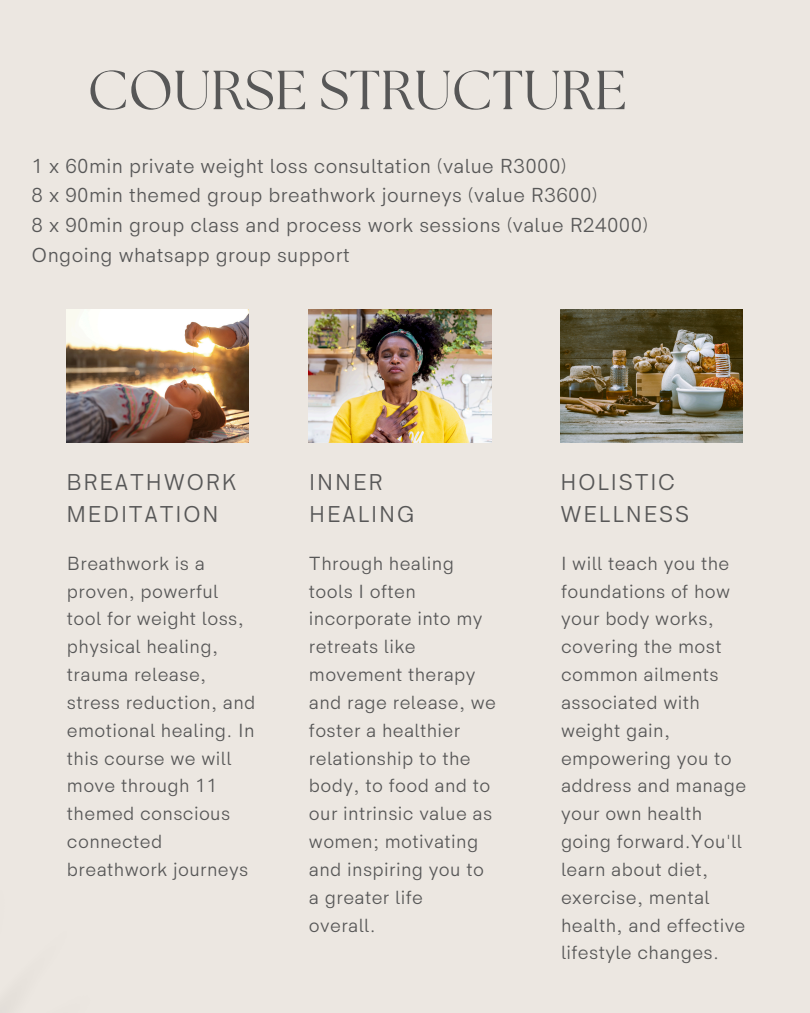
<style>
.page{position:relative;width:810px;height:1013px;background:#fff}
.page>*{position:absolute;margin:0;border:0;box-sizing:border-box;transform-origin:0 0}
.t1{font:54.9px "The Seasons";letter-spacing:.005em;color:#575757}
.t2{font:23.1px/31.6px "HK Sentiments";letter-spacing:.05em;color:#575757}
.t3{font:20.5px "HK Sentiments";letter-spacing:.02em;color:#575757}
.t4{font:19.2px/27.8px "HK Sentiments";letter-spacing:.02em;color:#575757}
</style>
<div class="page">
<div style="left:0;top:0;width:810px;height:1012px;background:#ece7e1"></div>
<img style="left:66px;top:310px;width:182px;height:133px">
<img style="left:309px;top:310px;width:182px;height:133px">
<img style="left:560px;top:310px;width:182px;height:133px">
<h1 class="t1" style="left:88px;top:65px;width:541px">COURSE STRUCTURE</h1>
<p class="t3" style="left:32px;top:154px;width:537px">1 x 60min private weight loss consultation (value R3000)</p>
<h2 class="t3" style="left:32px;top:184px;width:568px">8 x 90min themed group breathwork journeys (value R3600)</h2>
<p class="t3" style="left:32px;top:214px;width:618px">8 x 90min group class and process work sessions (value R24000)</p>
<p class="t3" style="left:32px;top:243px;width:320px">Ongoing whatsapp group support</p>
<p class="t2" style="left:66px;top:467px;width:172px">BREATHWORK<br>MEDITATION</p>
<p class="t4" style="left:67px;top:550px;width:190px">Breathwork is a proven, powerful tool for weight loss, physical healing, trauma release, stress reduction, and emotional healing. In this course we will move through 11 themed conscious connected breathwork journeys</p>
<p class="t2" style="left:309px;top:467px;width:107px">INNER<br>HEALING</p>
<p class="t4" style="left:309px;top:550px;width:189px">Through healing tools I often incorporate into my retreats like movement therapy and rage release, we foster a healthier relationship to the body, to food and to our intrinsic value as women; motivating and inspiring you to a greater life<br>overall.</p>
<p class="t2" style="left:560px;top:467px;width:131px">HOLISTIC<br>WELLNESS</p>
<p class="t4" style="left:561px;top:550px;width:187px">I will teach you the foundations of how your body works, covering the most common ailments associated with weight gain, empowering you to address and manage your own health going forward.You'll learn about diet, exercise, mental health, and effective lifestyle changes.</p>
</div>
